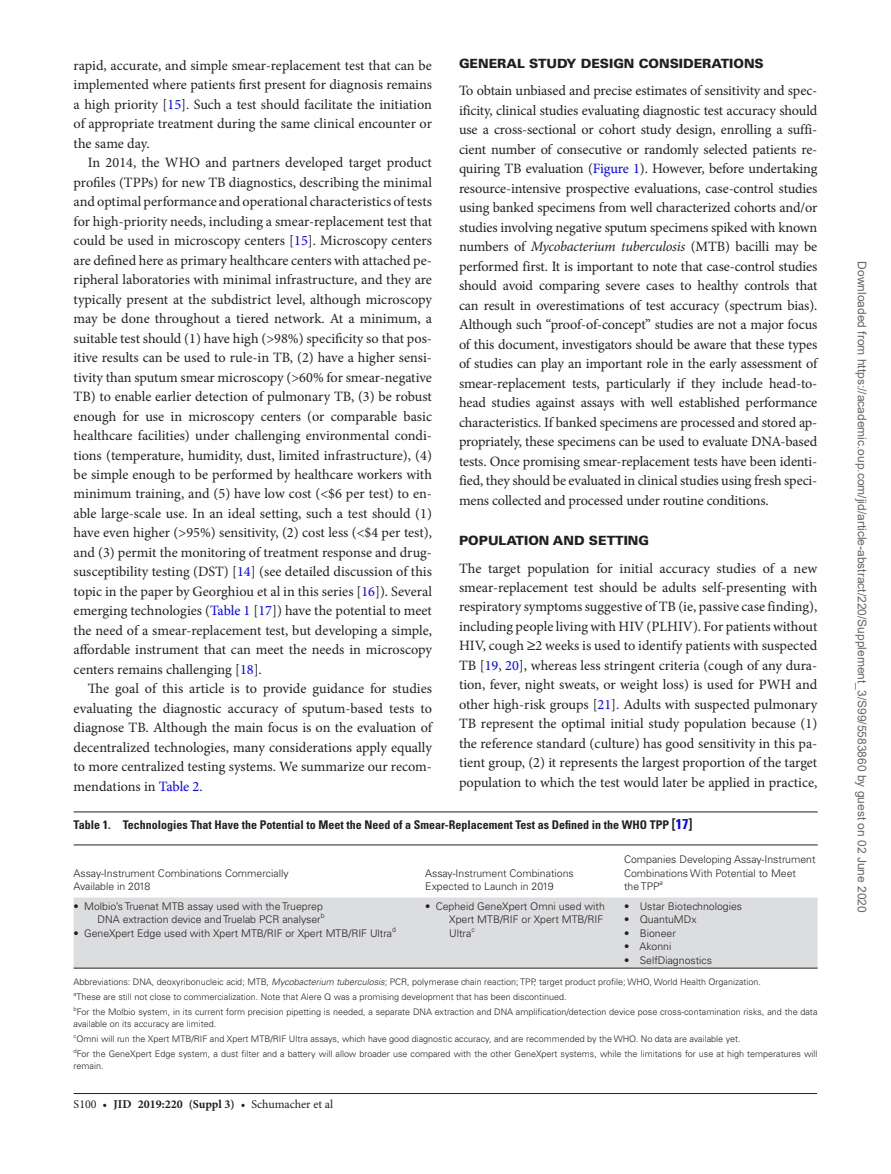
<style>
.page{position:relative;width:891px;height:1174px;background:#fff}
.page>*{position:absolute;margin:0;border:0;box-sizing:border-box;transform-origin:0 0}
.t1{font:14.25px/19.5px "Minion Pro";letter-spacing:-.005em;color:#231f20;text-align:justify}
.t2{font:900 12.75px "Univers LT Std";color:#231f20}
.t3{font:12px "Arial";color:#666}
.t4{font:700 condensed 12px "Univers LT Std";color:#231f20}
.t5{font:12px "Minion Pro";color:#231f20}
.t6{font:300 10.5px/13.5px "Univers LT Std";color:#231f20}
.t7{font:300 9px/15px "Univers LT Std";color:#231f20}
.t8{font:300 6.9px "Univers LT Std";color:#231f20}
.s1{color:#00f}
.s2{font-style:italic}
.s3{font-family:"Gandhari Unicode"}
.s4{font-size:14.25px}
.s5{font-size:14.25px;color:#00f}
.s6{font-weight:700}
</style>
<div class="page">
<hr style="left:74px;top:1093px;width:743px;height:1px;background:#231f20">
<hr style="left:74px;top:812px;width:744px;height:1px;background:#231f20">
<div style="left:74px;top:898px;width:744px;height:70px;background:#dcdddf"></div>
<hr style="left:74px;top:845px;width:351px;height:1px;background:#231f20">
<hr style="left:425px;top:845px;width:199px;height:1px;background:#231f20">
<hr style="left:624px;top:845px;width:194px;height:1px;background:#231f20">
<hr style="left:74px;top:968px;width:351px;height:1px;background:#231f20">
<hr style="left:425px;top:968px;width:199px;height:1px;background:#231f20">
<hr style="left:624px;top:968px;width:194px;height:1px;background:#231f20">
<p class="t2" style="left:459px;top:56px;width:306px">GENERAL STUDY DESIGN CONSIDERATIONS</p>
<p class="t1" style="left:459px;top:81px;width:360px">To obtain unbiased and precise estimates of sensitivity and spec&shy;ificity, clinical studies evaluating diagnostic test accuracy should use a cross-sectional or cohort study design, enrolling a suffi&shy;cient number of consecutive or randomly selected patients re&shy;quiring TB evaluation (<span class="s1">Figure 1</span>). However, before undertaking resource-intensive prospective evaluations, case-control studies using banked specimens from well characterized cohorts and/or studies involving negative sputum specimens spiked with known numbers of <span class="s2">Mycobacterium tuberculosis</span> (MTB) bacilli may be performed first. It is important to note that case-control studies should avoid comparing severe cases to healthy controls that can result in overestimations of test accuracy (spectrum bias).<br>Although such “proof-of-concept” studies are not a major focus of this document, investigators should be aware that these types of studies can play an important role in the early assessment of smear-replacement tests, particularly if they include head-to&shy;head studies against assays with well established performance characteristics. If banked specimens are processed and stored ap&shy;propriately, these specimens can be used to evaluate DNA-based tests. Once promising smear-replacement tests have been identi&shy;fied, they should be evaluated in clinical studies using fresh speci&shy;mens collected and processed under routine conditions.</p>
<p class="t2" style="left:459px;top:533px;width:192px">POPULATION AND SETTING</p>
<p class="t1" style="left:459px;top:558px;width:360px">The target population for initial accuracy studies of a new smear-replacement test should be adults self-presenting with respiratory symptoms suggestive of TB (ie, passive case finding), including people living with HIV (PLHIV). For patients without HIV, cough <span class="s3">≥</span>2 weeks is used to identify patients with suspected TB [<span class="s1">19</span>, <span class="s1">20</span>], whereas less stringent criteria (cough of any dura&shy;tion, fever, night sweats, or weight loss) is used for PWH and other high-risk groups [<span class="s1">21</span>]. Adults with suspected pulmonary TB represent the optimal initial study population because (1) the reference standard (culture) has good sensitivity in this pa&shy;tient group, (2) it represents the largest proportion of the target population to which the test would later be applied in practice,</p>
<p class="t4" style="left:74px;top:817px;width:620px">Table 1. Technologies That Have the Potential to Meet the Need of a Smear-Replacement Test as Defined in the WHO TPP <span class="s4">[</span><span class="s5">17</span><span class="s4">]</span></p>
<p class="t6" style="left:74px;top:866px;width:217px">Assay-Instrument Combinations Commercially<br>Available in 2018</p>
<p class="t6" style="left:425px;top:866px;width:150px">Assay-Instrument Combinations<br>Expected to Launch in 2019</p>
<p class="t1" style="left:74px;top:55px;width:360px">rapid, accurate, and simple smear-replacement test that can be implemented where patients first present for diagnosis remains a high priority [<span class="s1">15</span>]. Such a test should facilitate the initiation of appropriate treatment during the same clinical encounter or the same day.</p>
<p class="t1" style="left:74px;top:153px;width:360px;text-indent:14px">In 2014, the WHO and partners developed target product profiles (TPPs) for new TB diagnostics, describing the minimal and optimal performance and operational characteristics of tests for high-priority needs, including a smear-replacement test that could be used in microscopy centers [<span class="s1">15</span>]. Microscopy centers are defined here as primary healthcare centers with attached pe&shy;ripheral laboratories with minimal infrastructure, and they are typically present at the subdistrict level, although microscopy may be done throughout a tiered network. At a minimum, a suitable test should (1) have high (&gt;98%) specificity so that pos&shy;itive results can be used to rule-in TB, (2) have a higher sensi&shy;tivity than sputum smear microscopy (&gt;60% for smear-negative TB) to enable earlier detection of pulmonary TB, (3) be robust enough for use in microscopy centers (or comparable basic healthcare facilities) under challenging environmental condi&shy;tions (temperature, humidity, dust, limited infrastructure), (4) be simple enough to be performed by healthcare workers with minimum training, and (5) have low cost (&lt;$6 per test) to en&shy;able large-scale use. In an ideal setting, such a test should (1) have even higher (&gt;95%) sensitivity, (2) cost less (&lt;$4 per test), and (3) permit the monitoring of treatment response and drug&shy;susceptibility testing (DST) [<span class="s1">14</span>] (see detailed discussion of this topic in the paper by Georghiou et al in this series [<span class="s1">16</span>]). Several emerging technologies (<span class="s1">Table 1</span> [<span class="s1">17</span>]) have the potential to meet the need of a smear-replacement test, but developing a simple, affordable instrument that can meet the needs in microscopy centers remains challenging [<span class="s1">18</span>].</p>
<p class="t1" style="left:74px;top:679px;width:360px;text-indent:14px">The goal of this article is to provide guidance for studies evaluating the diagnostic accuracy of sputum-based tests to diagnose TB. Although the main focus is on the evaluation of decentralized technologies, many considerations apply equally to more centralized testing systems. We summarize our recom&shy;mendations in <span class="s1">Table 2</span>.</p>
<p class="t6" style="left:624px;top:853px;width:193px">Companies Developing Assay-Instrument<br>Combinations With Potential to Meet<br>the TPP</p>
<p class="t8" style="left:660px;top:879px;width:5px">a</p>
<p class="t6" style="left:449px;top:899px;width:157px;text-indent:-24px">• Cepheid GeneXpert Omni used with<br>Xpert MTB/RIF or Xpert MTB/RIF<br>Ultra</p>
<p class="t6" style="left:74px;top:899px;width:251px;text-align:right">• Molbio’s Truenat MTB assay used with the Trueprep<br>DNA extraction device and Truelab PCR analyser</p>
<p class="t8" style="left:321px;top:912px;width:5px">b</p>
<p class="t6" style="left:74px;top:926px;width:320px">• GeneXpert Edge used with Xpert MTB/RIF or Xpert MTB/RIF Ultra</p>
<p class="t8" style="left:392px;top:925px;width:5px">d</p>
<p class="t6" style="left:624px;top:899px;width:120px">• Ustar Biotechnologies</p>
<p class="t6" style="left:624px;top:913px;width:74px">• QuantuMDx</p>
<p class="t6" style="left:624px;top:926px;width:53px">• Bioneer</p>
<p class="t6" style="left:624px;top:940px;width:49px">• Akonni</p>
<p class="t6" style="left:624px;top:953px;width:90px">• SelfDiagnostics</p>
<p class="t7" style="left:74px;top:974px;width:745px">Abbreviations: DNA, deoxyribonucleic acid; MTB, <span class="s2">Mycobacterium tuberculosis</span>; PCR, polymerase chain reaction; TPP, target product profile; WHO, World Health Organization.<br><sup>a</sup>These are still not close to commercialization. Note that Alere Q was a promising development that has been discontinued.<br><sup>b</sup>For the Molbio system, in its current form precision pipetting is needed, a separate DNA extraction and DNA amplification/detection device pose cross-contamination risks, and the data</p>
<p class="t7" style="left:74px;top:1016px;width:745px">available on its accuracy are limited.<br><sup>c</sup>Omni will run the Xpert MTB/RIF and Xpert MTB/RIF Ultra assays, which have good diagnostic accuracy, and are recommended by the WHO. No data are available yet.<br><sup>d</sup>For the GeneXpert Edge system, a dust filter and a battery will allow broader use compared with the other GeneXpert systems, while the limitations for use at high temperatures will</p>
<p class="t7" style="left:74px;top:1058px;width:32px">remain.</p>
<p class="t8" style="left:471px;top:925px;width:5px">c</p>
<p class="t5" style="left:74px;top:1096px;width:261px">S100 • <span class="s6">jid 2019:220 (Suppl 3)</span> • Schumacher et al</p>
<p class="t3" style="left:866px;top:261px;width:653px;rotate:90deg">Downloaded from https://academic.oup.com/jid/article-abstract/220/Supplement_3/S99/5583860 by guest on 02 June 2020</p>
</div>
